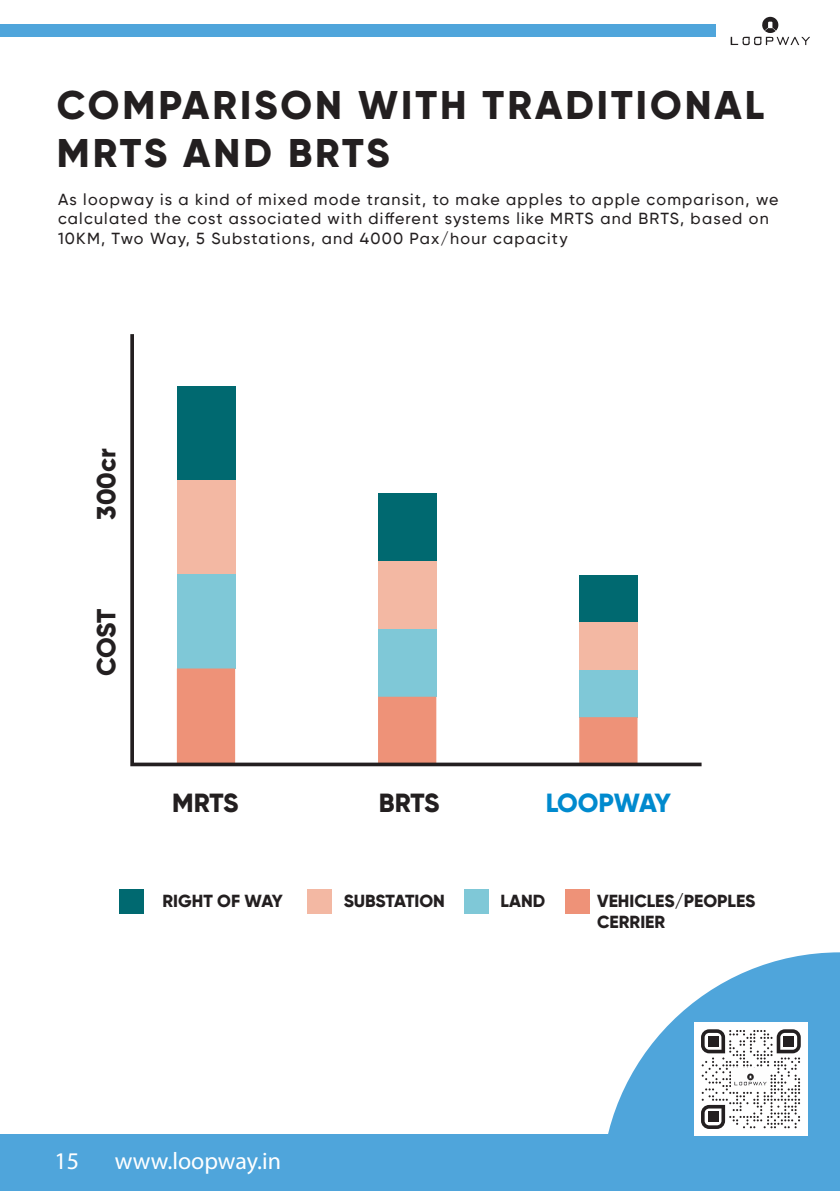
<style>
.page{position:relative;width:840px;height:1191px;background:#fff}
.page>*{position:absolute;margin:0;border:0;box-sizing:border-box;transform-origin:0 0}
.t1{font:800 40px/48px "Gilroy";letter-spacing:.075em;color:#231f20}
.t2{font:800 26.2px "Gilroy";letter-spacing:-.015em;color:#231f20}
.t3{font:800 26.2px "Gilroy";letter-spacing:-.025em;color:#008ace}
.t4{font:24px "Myriad Pro";color:#fff}
.t5{font:800 17.6px/21px "Gilroy";color:#231f20}
.t6{font:500 16px/19.2px "Gilroy";letter-spacing:.075em;color:#231f20}
</style>
<div class="page">
<svg style="left:730px;top:17px;width:79px;height:28px"></svg>
<div style="left:0;top:24px;width:715px;height:12px;background:#4fa5db"></div>
<div style="left:0;top:1134px;width:839px;height:57px;background:#4fa5db"></div>
<svg style="left:608px;top:952px;width:231px;height:184px;fill:#4fa5db"></svg>
<div style="left:693px;top:1022px;width:114px;height:113px;background:#fff"></div>
<svg style="left:701px;top:1029px;width:99px;height:100px"></svg>
<div style="left:707px;top:1036px;width:10px;height:10px;background:#231f20"></div>
<div style="left:783px;top:1036px;width:10px;height:10px;background:#231f20"></div>
<div style="left:707px;top:1111px;width:10px;height:11px;background:#231f20"></div>
<img style="left:731px;top:1068px;width:38px;height:22px">
<div style="left:119px;top:889px;width:25px;height:25px;background:#006970"></div>
<div style="left:307px;top:889px;width:25px;height:25px;background:#f3b8a3"></div>
<div style="left:464px;top:889px;width:25px;height:25px;background:#7fc8d7"></div>
<div style="left:565px;top:889px;width:24px;height:25px;background:#ee9278"></div>
<svg style="left:130px;top:334px;width:571px;height:432px"></svg>
<h1 class="t1" style="left:57px;top:80px;width:708px">COMPARISON WITH TRADITIONAL<br>MRTS AND BRTS</h1>
<p class="t6" style="left:58px;top:190px;width:721px">As loopway is a kind of mixed mode transit, to make apples to apple comparison, we calculated the cost associated with different systems like MRTS and BRTS, based on<br>10KM, Two Way, 5 Substations, and 4000 Pax/hour capacity</p>
<h2 class="t2" style="left:90px;top:520px;width:73px;rotate:-90deg">300cr</h2>
<h2 class="t2" style="left:90px;top:676px;width:69px;rotate:-90deg">COST</h2>
<h2 class="t2" style="left:172px;top:786px;width:68px">MRTS</h2>
<h2 class="t2" style="left:378px;top:786px;width:62px">BRTS</h2>
<h2 class="t3" style="left:545px;top:786px;width:127px">LOOPWAY</h2>
<p class="t5" style="left:162px;top:890px;width:122px">RIGHT OF WAY</p>
<p class="t5" style="left:343px;top:890px;width:103px">SUBSTATION</p>
<p class="t5" style="left:500px;top:890px;width:46px">LAND</p>
<p class="t5" style="left:596px;top:890px;width:160px">VEHICLES/PEOPLES<br>CERRIER</p>
<h3 class="t4" style="left:54px;top:1146px;width:26px">15</h3>
<h3 class="t4" style="left:115px;top:1146px;width:168px">www.loopway.in</h3>
</div>
